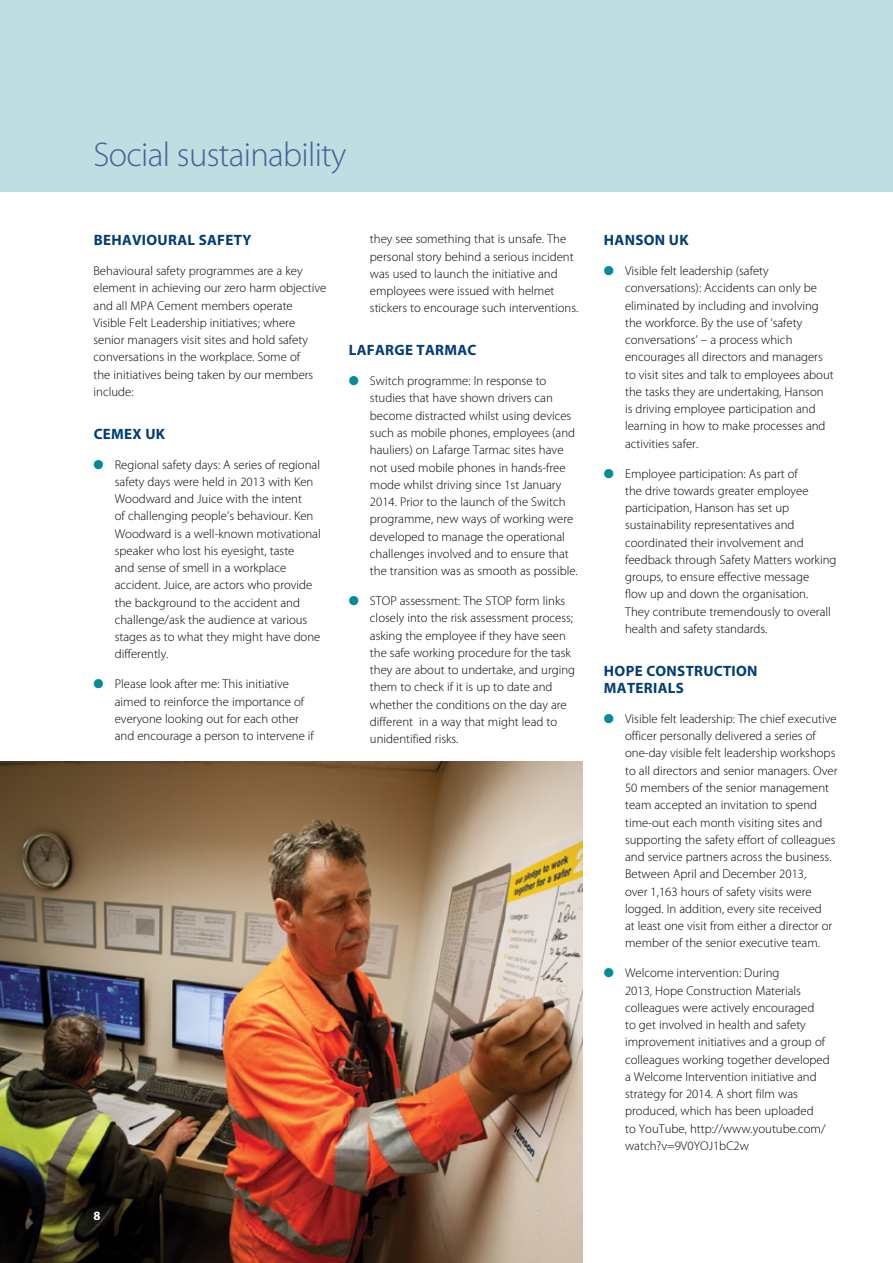
<style>
.page{position:relative;width:893px;height:1263px;background:#fff}
.page>*{position:absolute;margin:0;border:0;box-sizing:border-box;transform-origin:0 0}
.t1{font:300 34.5px "Myriad Pro";letter-spacing:-.02em;color:#436397}
.t2{font:700 15px/17.2px "Myriad Pro";letter-spacing:.02em;color:#003d79}
.t3{font:300 12.75px/17.2px "Myriad Pro";color:#000}
.t4{font:700 12.75px "Myriad Pro";color:#fff}
</style>
<div class="page">
<div style="left:0;top:0;width:893px;height:191px;background:#bfdee2"></div>
<img style="left:0;top:761px;width:583px;height:502px">
<h1 class="t1" style="left:94px;top:136px;width:254px">Social sustainability</h1>
<p class="t2" style="left:94px;top:231px;width:159px">BEHAVIOURAL SAFETY</p>
<p class="t3" style="left:94px;top:262px;width:234px">Behavioural safety programmes are a key element in achieving our zero harm objective and all MPA Cement members operate Visible Felt Leadership initiatives; where senior managers visit sites and hold safety conversations in the workplace. Some of<br>the initiatives being taken by our members include:</p>
<p class="t2" style="left:94px;top:424px;width:73px">CEMEX UK</p>
<p class="t3" style="left:115px;top:456px;width:207px">Regional safety days: A series of regional safety days were held in 2013 with Ken Woodward and Juice with the intent<br>of challenging people’s behaviour. Ken Woodward is a well-known motivational speaker who lost his eyesight, taste<br>and sense of smell in a workplace accident. Juice, are actors who provide the background to the accident and challenge/ask the audience at various stages as to what they might have done differently.</p>
<p class="t3" style="left:115px;top:676px;width:201px">Please look after me: This initiative aimed to reinforce the importance of everyone looking out for each other and encourage a person to intervene if</p>
<p class="t3" style="left:370px;top:231px;width:210px">they see something that is unsafe. The personal story behind a serious incident was used to launch the initiative and employees were issued with helmet stickers to encourage such interventions.</p>
<p class="t2" style="left:349px;top:341px;width:129px">LAFARGE TARMAC</p>
<p class="t3" style="left:370px;top:373px;width:209px">Switch programme: In response to studies that have shown drivers can become distracted whilst using devices such as mobile phones, employees (and hauliers) on Lafarge Tarmac sites have not used mobile phones in hands-free mode whilst driving since 1st January 2014. Prior to the launch of the Switch programme, new ways of working were developed to manage the operational challenges involved and to ensure that the transition was as smooth as possible.</p>
<p class="t3" style="left:370px;top:592px;width:207px">STOP assessment: The STOP form links closely into the risk assessment process; asking the employee if they have seen the safe working procedure for the task they are about to undertake, and urging them to check if it is up to date and whether the conditions on the day are different in a way that might lead to unidentified risks.</p>
<p class="t4" style="left:94px;top:1208px;width:9px">8</p>
<p class="t2" style="left:604px;top:231px;width:86px">HANSON UK</p>
<p class="t3" style="left:625px;top:262px;width:210px">Visible felt leadership (safety conversations): Accidents can only be eliminated by including and involving the workforce. By the use of ‘safety conversations’ – a process which encourages all directors and managers to visit sites and talk to employees about the tasks they are undertaking, Hanson is driving employee participation and learning in how to make processes and activities safer.</p>
<p class="t3" style="left:625px;top:465px;width:213px">Employee participation: As part of<br>the drive towards greater employee participation, Hanson has set up sustainability representatives and coordinated their involvement and feedback through Safety Matters working groups, to ensure effective message<br>flow up and down the organisation.<br>They contribute tremendously to overall health and safety standards.</p>
<p class="t2" style="left:604px;top:661px;width:155px">HOPE CONSTRUCTION<br>MATERIALS</p>
<p class="t3" style="left:625px;top:710px;width:214px">Visible felt leadership: The chief executive officer personally delivered a series of one-day visible felt leadership workshops to all directors and senior managers. Over 50 members of the senior management team accepted an invitation to spend time-out each month visiting sites and supporting the safety effort of colleagues and service partners across the business.<br>Between April and December 2013,<br>over 1,163 hours of safety visits were logged. In addition, every site received<br>at least one visit from either a director or member of the senior executive team.</p>
<p class="t3" style="left:625px;top:964px;width:206px">Welcome intervention: During<br>2013, Hope Construction Materials colleagues were actively encouraged<br>to get involved in health and safety improvement initiatives and a group of colleagues working together developed a Welcome Intervention initiative and strategy for 2014. A short film was produced, which has been uploaded<br>to YouTube, http://www.youtube.com/ watch?v=9V0YOJ1bC2w</p>
</div>
